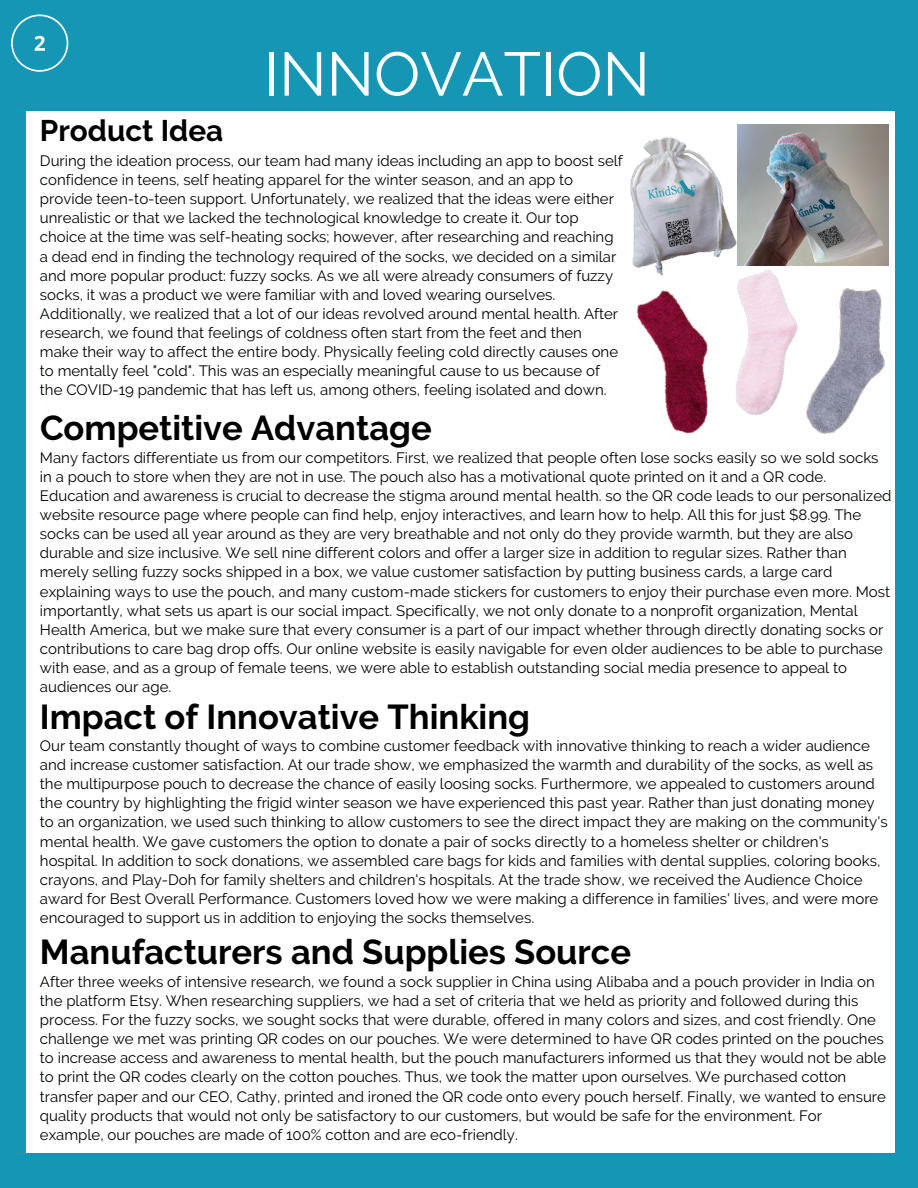
<style>
.page{position:relative;width:918px;height:1188px;background:#1596b4}
.page>*{position:absolute;margin:0;border:0;box-sizing:border-box;transform-origin:0 0}
.t1{font:61.5px "Raleway";color:#fff}
.t2{font:700 34.5px "Raleway";color:#000}
.t3{font:700 29.7px "Raleway";color:#000}
.t4{font:15px/19.2px "Raleway";color:#000}
</style>
<div class="page">
<div style="left:26px;top:111px;width:869px;height:1041px;background:#fff"></div>
<img style="left:630px;top:137px;width:105px;height:123px">
<img style="left:843px;top:288px;width:42px;height:137px">
<img style="left:668px;top:236px;width:175px;height:198px">
<img style="left:632px;top:260px;width:136px;height:174px">
<img style="left:737px;top:125px;width:151px;height:141px">
<svg style="left:11px;top:14px;width:57px;height:58px"></svg>
<p class="t1" style="left:264px;top:38px;width:388px">INNOVATION</p>
<p class="t3" style="left:40px;top:113px;width:185px">Product Idea</p>
<p class="t4" style="left:40px;top:151px;width:584px">During the ideation process, our team had many ideas including an app to boost self confidence in teens, self heating apparel for the winter season, and an app to provide teen-to-teen support. Unfortunately, we realized that the ideas were either unrealistic or that we lacked the technological knowledge to create it. Our top choice at the time was self-heating socks; however, after researching and reaching a dead end in finding the technology required of the socks, we decided on a similar and more popular product: fuzzy socks. As we all were already consumers of fuzzy socks, it was a product we were familiar with and loved wearing ourselves.<br>Additionally, we realized that a lot of our ideas revolved around mental health. After research, we found that feelings of coldness often start from the feet and then make their way to affect the entire body. Physically feeling cold directly causes one to mentally feel "cold". This was an especially meaningful cause to us because of the COVID-19 pandemic that has left us, among others, feeling isolated and down.</p>
<p class="t2" style="left:40px;top:408px;width:393px">Competitive Advantage</p>
<p class="t4" style="left:40px;top:448px;width:853px">Many factors differentiate us from our competitors. First, we realized that people often lose socks easily so we sold socks in a pouch to store when they are not in use. The pouch also has a motivational quote printed on it and a QR code.<br>Education and awareness is crucial to decrease the stigma around mental health. so the QR code leads to our personalized website resource page where people can find help, enjoy interactives, and learn how to help. All this for just $8.99. The socks can be used all year around as they are very breathable and not only do they provide warmth, but they are also durable and size inclusive. We sell nine different colors and offer a larger size in addition to regular sizes. Rather than merely selling fuzzy socks shipped in a box, we value customer satisfaction by putting business cards, a large card explaining ways to use the pouch, and many custom-made stickers for customers to enjoy their purchase even more. Most importantly, what sets us apart is our social impact. Specifically, we not only donate to a nonprofit organization, Mental Health America, but we make sure that every consumer is a part of our impact whether through directly donating socks or contributions to care bag drop offs. Our online website is easily navigable for even older audiences to be able to purchase with ease, and as a group of female teens, we were able to establish outstanding social media presence to appeal to audiences our age.</p>
<p class="t2" style="left:40px;top:696px;width:492px">Impact of Innovative Thinking</p>
<p class="t4" style="left:40px;top:736px;width:849px">Our team constantly thought of ways to combine customer feedback with innovative thinking to reach a wider audience and increase customer satisfaction. At our trade show, we emphasized the warmth and durability of the socks, as well as the multipurpose pouch to decrease the chance of easily loosing socks. Furthermore, we appealed to customers around the country by highlighting the frigid winter season we have experienced this past year. Rather than just donating money to an organization, we used such thinking to allow customers to see the direct impact they are making on the community's mental health. We gave customers the option to donate a pair of socks directly to a homeless shelter or children's hospital. In addition to sock donations, we assembled care bags for kids and families with dental supplies, coloring books, crayons, and Play-Doh for family shelters and children's hospitals. At the trade show, we received the Audience Choice award for Best Overall Performance. Customers loved how we were making a difference in families' lives, and were more encouraged to support us in addition to enjoying the socks themselves.</p>
<p class="t2" style="left:40px;top:932px;width:593px">Manufacturers and Supplies Source</p>
<p class="t4" style="left:40px;top:972px;width:848px">After three weeks of intensive research, we found a sock supplier in China using Alibaba and a pouch provider in India on the platform Etsy. When researching suppliers, we had a set of criteria that we held as priority and followed during this process. For the fuzzy socks, we sought socks that were durable, offered in many colors and sizes, and cost friendly. One challenge we met was printing QR codes on our pouches. We were determined to have QR codes printed on the pouches to increase access and awareness to mental health, but the pouch manufacturers informed us that they would not be able to print the QR codes clearly on the cotton pouches. Thus, we took the matter upon ourselves. We purchased cotton transfer paper and our CEO, Cathy, printed and ironed the QR code onto every pouch herself. Finally, we wanted to ensure quality products that would not only be satisfactory to our customers, but would be safe for the environment. For example, our pouches are made of 100% cotton and are eco-friendly.</p>
</div>
